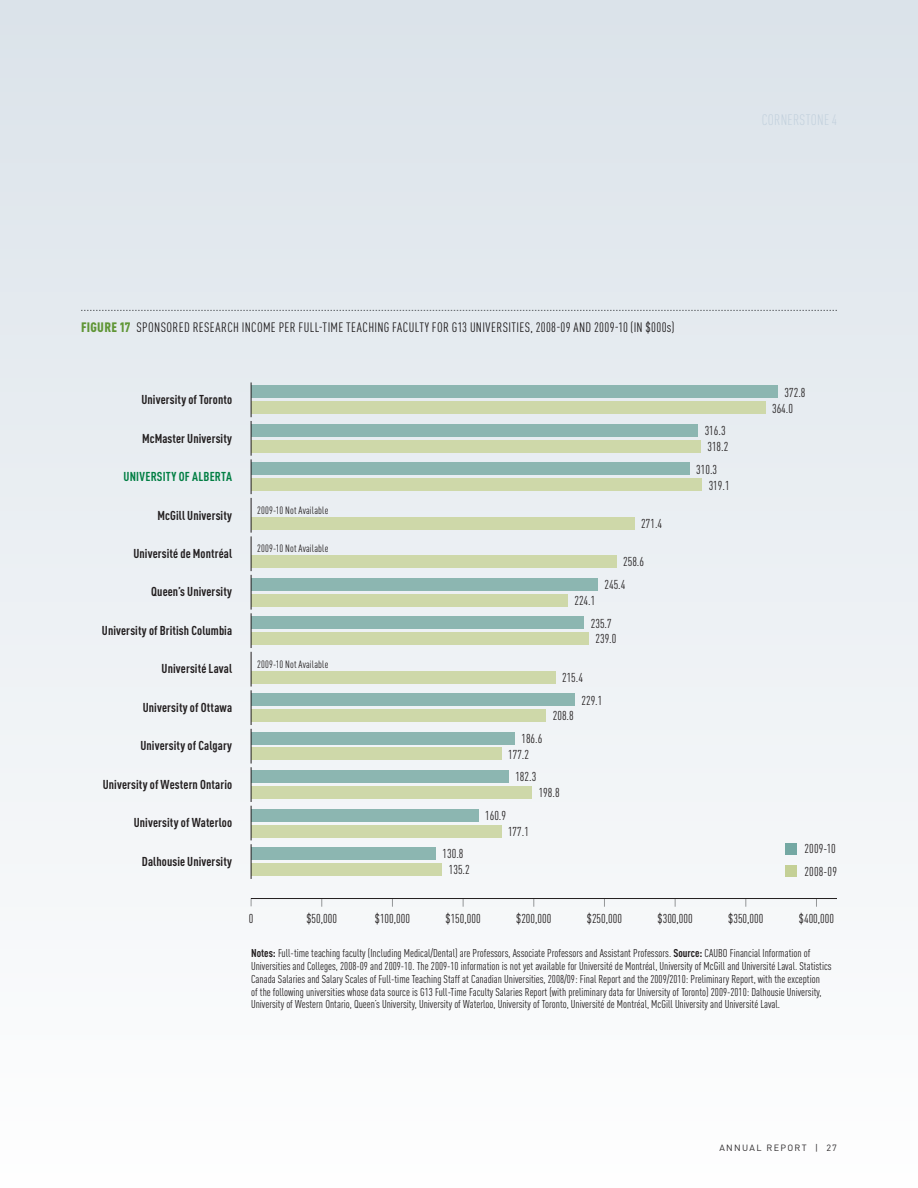
<style>
.page{position:relative;width:918px;height:1188px;background:#fff}
.page>*{position:absolute;margin:0;border:0;box-sizing:border-box;transform-origin:0 0}
.t1{font:condensed 13.5px "DIN Pro";letter-spacing:.025em;color:#231f20}
.t2{font:700 condensed 12.75px "DIN Pro";letter-spacing:.005em;color:#231f20}
.t3{font:condensed 12.75px/22.5px "DIN Pro";color:#231f20}
.t4{font:700 condensed 12.75px "DIN Pro";letter-spacing:.015em;color:#007e43}
.t5{font:condensed 11.25px/12.8px "DIN Pro";color:#231f20}
.t6{font:condensed 10.5px "DIN Pro";letter-spacing:.02em;color:#231f20}
.t7{font:9px "DIN Pro";color:#231f20}
.s1{font-weight:900;color:#6ca43a}
.s2{font-weight:700}
</style>
<div class="page">
<div style="left:0;top:0;width:918px;height:1188px;background:linear-gradient(to bottom,#dbe3ea,#fefefe)"></div>
<svg style="left:81px;top:310px;width:756px;height:1px"></svg>
<div style="left:251px;top:401px;width:514px;height:13px;background:#ced8a9"></div>
<div style="left:251px;top:385px;width:527px;height:13px;background:#8cb6b1"></div>
<div style="left:251px;top:440px;width:450px;height:13px;background:#ced8a9"></div>
<div style="left:251px;top:478px;width:451px;height:13px;background:#ced8a9"></div>
<div style="left:251px;top:462px;width:438px;height:13px;background:#8cb6b1"></div>
<div style="left:251px;top:517px;width:383px;height:13px;background:#ced8a9"></div>
<div style="left:251px;top:555px;width:365px;height:13px;background:#ced8a9"></div>
<div style="left:251px;top:594px;width:317px;height:13px;background:#ced8a9"></div>
<div style="left:251px;top:578px;width:347px;height:13px;background:#8cb6b1"></div>
<div style="left:251px;top:632px;width:338px;height:13px;background:#ced8a9"></div>
<div style="left:251px;top:616px;width:333px;height:13px;background:#8cb6b1"></div>
<div style="left:251px;top:671px;width:304px;height:12px;background:#ced8a9"></div>
<div style="left:251px;top:709px;width:295px;height:13px;background:#ced8a9"></div>
<div style="left:251px;top:693px;width:324px;height:13px;background:#8cb6b1"></div>
<div style="left:251px;top:747px;width:250px;height:13px;background:#ced8a9"></div>
<div style="left:251px;top:786px;width:281px;height:13px;background:#ced8a9"></div>
<div style="left:251px;top:770px;width:258px;height:13px;background:#8cb6b1"></div>
<div style="left:251px;top:825px;width:250px;height:13px;background:#ced8a9"></div>
<div style="left:251px;top:809px;width:227px;height:12px;background:#8cb6b1"></div>
<div style="left:251px;top:863px;width:191px;height:13px;background:#ced8a9"></div>
<div style="left:251px;top:847px;width:185px;height:13px;background:#8cb6b1"></div>
<div style="left:251px;top:732px;width:264px;height:13px;background:#8cb6b1"></div>
<div style="left:251px;top:424px;width:447px;height:13px;background:#8cb6b1"></div>
<hr style="left:251px;top:898px;width:586px;height:1px;background:#231f20">
<hr style="left:251px;top:421px;width:1px;height:35px;background:#231f20">
<hr style="left:251px;top:459px;width:1px;height:35px;background:#231f20">
<hr style="left:251px;top:498px;width:1px;height:35px;background:#231f20">
<hr style="left:251px;top:536px;width:1px;height:35px;background:#231f20">
<hr style="left:251px;top:575px;width:1px;height:35px;background:#231f20">
<hr style="left:251px;top:613px;width:1px;height:35px;background:#231f20">
<hr style="left:251px;top:652px;width:1px;height:35px;background:#231f20">
<hr style="left:251px;top:690px;width:1px;height:35px;background:#231f20">
<hr style="left:251px;top:729px;width:1px;height:35px;background:#231f20">
<hr style="left:251px;top:767px;width:1px;height:35px;background:#231f20">
<hr style="left:251px;top:806px;width:1px;height:34px;background:#231f20">
<hr style="left:251px;top:844px;width:1px;height:35px;background:#231f20">
<div style="left:785px;top:843px;width:12px;height:11px;background:#74a8a3"></div>
<div style="left:785px;top:865px;width:12px;height:12px;background:#c4d096"></div>
<hr style="left:251px;top:382px;width:1px;height:35px;background:#231f20">
<p class="t1" style="left:81px;top:320px;width:595px"><span class="s1">FIGURE 17</span> SPONSORED RESEARCH INCOME PER FULL-TIME TEACHING FACULTY FOR G13 UNIVERSITIES, 2008-09 AND 2009-10 (IN $000s)</p>
<p class="t2" style="left:141px;top:392px;width:92px">University of toronto</p>
<p class="t2" style="left:142px;top:431px;width:92px">McMaster University</p>
<p class="t4" style="left:124px;top:469px;width:110px">University of alBerta</p>
<p class="t2" style="left:157px;top:507px;width:76px">Mcgill University</p>
<p class="t2" style="left:133px;top:546px;width:100px">Université de Montréal</p>
<p class="t2" style="left:151px;top:584px;width:82px">Queen’s University</p>
<p class="t2" style="left:102px;top:623px;width:132px">University of British Columbia</p>
<p class="t2" style="left:162px;top:661px;width:72px">Université laval</p>
<p class="t2" style="left:143px;top:700px;width:91px">University of ottawa</p>
<p class="t2" style="left:141px;top:738px;width:93px">University of Calgary</p>
<p class="t2" style="left:103px;top:777px;width:131px">University of western ontario</p>
<p class="t2" style="left:134px;top:815px;width:100px">University of waterloo</p>
<p class="t2" style="left:142px;top:853px;width:92px">dalhousie University</p>
<p class="t6" style="left:257px;top:504px;width:73px">2009-10 not Available</p>
<p class="t6" style="left:257px;top:543px;width:73px">2009-10 not Available</p>
<p class="t6" style="left:257px;top:658px;width:73px">2009-10 not Available</p>
<p class="t3" style="left:443px;top:843px;width:22px">130 .8</p>
<p class="t3" style="left:449px;top:859px;width:22px">135 .2</p>
<p class="t3" style="left:641px;top:512px;width:22px">271 .4</p>
<p class="t3" style="left:623px;top:551px;width:22px">258 .6</p>
<p class="t3" style="left:574px;top:589px;width:22px">224 .1</p>
<p class="t3" style="left:605px;top:573px;width:22px">245 .4</p>
<p class="t3" style="left:591px;top:612px;width:22px">235 .7</p>
<p class="t3" style="left:595px;top:627px;width:22px">239 .0</p>
<p class="t3" style="left:521px;top:727px;width:22px">186 .6</p>
<p class="t3" style="left:508px;top:743px;width:22px">177 .2</p>
<p class="t3" style="left:515px;top:766px;width:22px">182 .3</p>
<p class="t3" style="left:562px;top:666px;width:22px">215 .4</p>
<p class="t3" style="left:553px;top:704px;width:22px">208 .8</p>
<p class="t3" style="left:581px;top:689px;width:22px">229 .1</p>
<p class="t3" style="left:485px;top:804px;width:22px">160 .9</p>
<p class="t3" style="left:508px;top:820px;width:22px">177 .1</p>
<p class="t3" style="left:539px;top:781px;width:22px">198 .8</p>
<p class="t3" style="left:705px;top:419px;width:22px">316 .3</p>
<p class="t3" style="left:707px;top:435px;width:22px">318 .2</p>
<p class="t3" style="left:709px;top:474px;width:22px">319 .1</p>
<p class="t3" style="left:696px;top:458px;width:22px">310 .3</p>
<p class="t3" style="left:785px;top:381px;width:22px">372 .8</p>
<p class="t3" style="left:772px;top:397px;width:22px">364 .0</p>
<p class="t3" style="left:805px;top:837px;width:34px">2009-10<br>2008-09</p>
<p class="t3" style="left:249px;top:908px;width:6px">0</p>
<p class="t3" style="left:307px;top:908px;width:32px">$50,000</p>
<p class="t3" style="left:375px;top:908px;width:37px">$100,000</p>
<p class="t3" style="left:446px;top:908px;width:37px">$150,000</p>
<p class="t3" style="left:516px;top:908px;width:37px">$200,000</p>
<p class="t3" style="left:587px;top:908px;width:37px">$250,000</p>
<p class="t3" style="left:658px;top:908px;width:37px">$300,000</p>
<p class="t3" style="left:728px;top:908px;width:37px">$350,000</p>
<p class="t3" style="left:799px;top:908px;width:37px">$400,000</p>
<p class="t5" style="left:251px;top:947px;width:582px"><span class="s2">notes:</span> full-time teaching faculty (including Medical/dental) are professors, Associate professors and Assistant professors . <span class="s2">source:</span> CAUbo financial information of Universities and Colleges, 2008-09 and 2009-10 . the 2009-10 information is not yet available for Université de Montréal, University of Mcgill and Université Laval . Statistics Canada Salaries and Salary Scales of full-time teaching Staff at Canadian Universities, 2008/09: final Report and the 2009/2010: preliminary Report, with the exception<br>of the following universities whose data source is g13 full-time faculty Salaries Report (with preliminary data for University of toronto) 2009-2010: dalhousie University, University of western ontario, queen’s University, University of waterloo, University of toronto, Université de Montréal, Mcgill University and Université Laval .</p>
<p class="t7" style="left:719px;top:1141px;width:8px">ANNUAL</p>
<p class="t7" style="left:766px;top:1141px;width:29px">REPORT</p>
<p class="t7" style="left:815px;top:1141px;width:23px">| 27</p>
</div>
